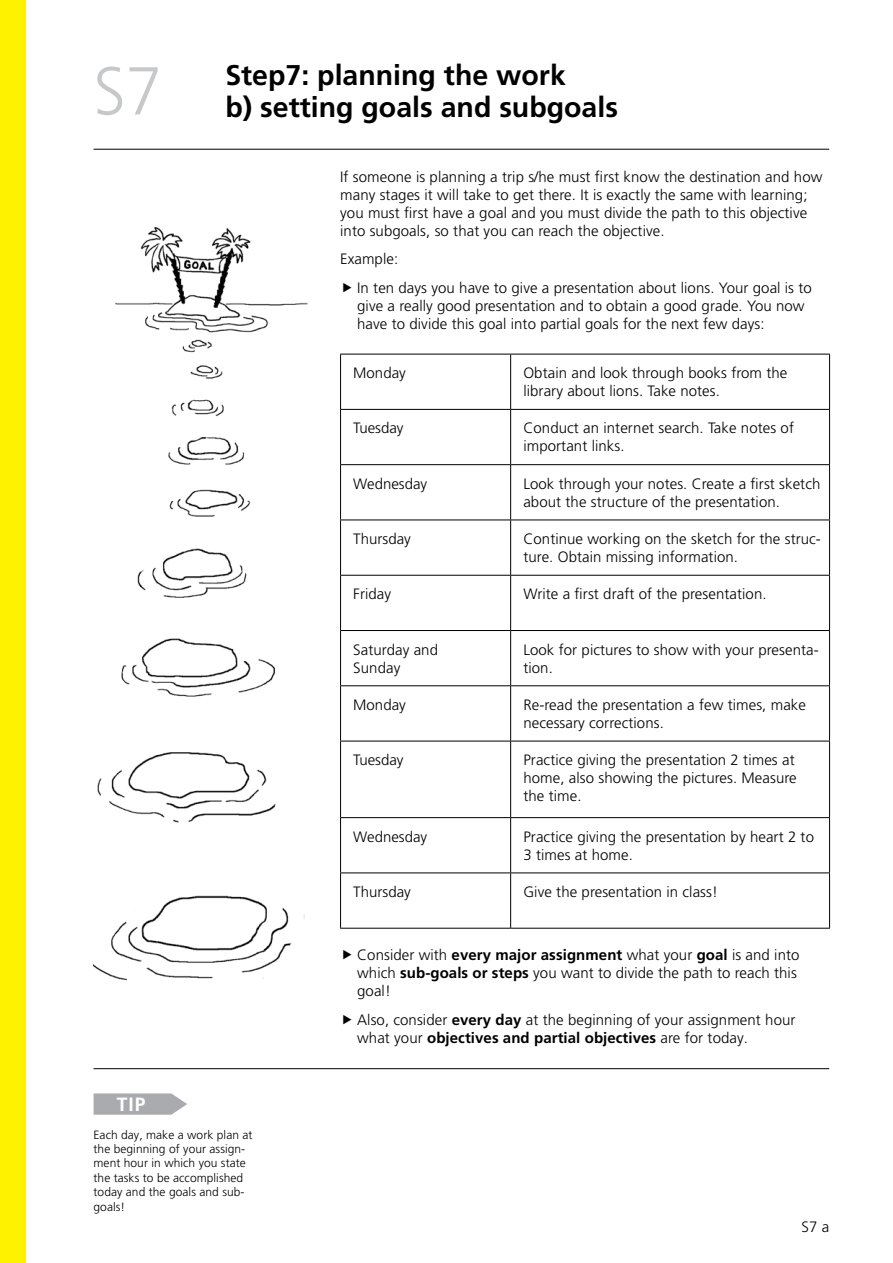
<style>
.page{position:relative;width:893px;height:1263px;background:#fff}
.page>*{position:absolute;margin:0;border:0;box-sizing:border-box;transform-origin:0 0}
.t1{font:300 67.5px "Frutiger LT Pro";color:#c7c8ca;scale:.95 1}
.t2{font:700 28.5px "Frutiger LT Pro";color:#000}
.t3{font:700 19.2px "Frutiger LT Pro";color:#fff}
.t4{font:300 15px/18px "Frutiger LT Pro";letter-spacing:.005em;color:#000}
.t5{font:300 12px/14.4px "Frutiger LT Pro";letter-spacing:.005em;color:#000}
.s1{font-weight:700}
</style>
<div class="page">
<img style="left:94px;top:227px;width:258px;height:754px">
<hr style="left:94px;top:149px;width:735px;height:1px;background:#000">
<hr style="left:340px;top:354px;width:171px;height:1px;background:#000">
<hr style="left:340px;top:354px;width:1px;height:55px;background:#000">
<hr style="left:511px;top:354px;width:319px;height:1px;background:#000">
<hr style="left:829px;top:354px;width:1px;height:55px;background:#000">
<hr style="left:340px;top:410px;width:1px;height:54px;background:#000">
<hr style="left:829px;top:410px;width:1px;height:54px;background:#000">
<hr style="left:340px;top:465px;width:1px;height:55px;background:#000">
<hr style="left:829px;top:465px;width:1px;height:55px;background:#000">
<hr style="left:340px;top:520px;width:1px;height:55px;background:#000">
<hr style="left:829px;top:520px;width:1px;height:55px;background:#000">
<hr style="left:340px;top:576px;width:1px;height:54px;background:#000">
<hr style="left:829px;top:576px;width:1px;height:54px;background:#000">
<hr style="left:340px;top:631px;width:1px;height:54px;background:#000">
<hr style="left:829px;top:631px;width:1px;height:54px;background:#000">
<hr style="left:340px;top:686px;width:1px;height:55px;background:#000">
<hr style="left:829px;top:686px;width:1px;height:55px;background:#000">
<hr style="left:340px;top:741px;width:1px;height:76px;background:#000">
<hr style="left:829px;top:741px;width:1px;height:76px;background:#000">
<hr style="left:340px;top:818px;width:1px;height:54px;background:#000">
<hr style="left:829px;top:818px;width:1px;height:54px;background:#000">
<hr style="left:340px;top:873px;width:1px;height:55px;background:#000">
<hr style="left:829px;top:873px;width:1px;height:55px;background:#000">
<hr style="left:340px;top:928px;width:171px;height:1px;background:#000">
<hr style="left:511px;top:928px;width:319px;height:1px;background:#000">
<hr style="left:510px;top:354px;width:1px;height:55px;background:#000">
<hr style="left:340px;top:409px;width:171px;height:1px;background:#000">
<hr style="left:511px;top:409px;width:319px;height:1px;background:#000">
<hr style="left:510px;top:410px;width:1px;height:54px;background:#000">
<hr style="left:340px;top:464px;width:171px;height:1px;background:#000">
<hr style="left:511px;top:464px;width:319px;height:1px;background:#000">
<hr style="left:510px;top:465px;width:1px;height:55px;background:#000">
<hr style="left:340px;top:520px;width:171px;height:1px;background:#000">
<hr style="left:511px;top:520px;width:319px;height:1px;background:#000">
<hr style="left:510px;top:520px;width:1px;height:55px;background:#000">
<hr style="left:340px;top:575px;width:171px;height:1px;background:#000">
<hr style="left:511px;top:575px;width:319px;height:1px;background:#000">
<hr style="left:510px;top:576px;width:1px;height:54px;background:#000">
<hr style="left:340px;top:630px;width:171px;height:1px;background:#000">
<hr style="left:511px;top:630px;width:319px;height:1px;background:#000">
<hr style="left:510px;top:631px;width:1px;height:54px;background:#000">
<hr style="left:340px;top:685px;width:171px;height:1px;background:#000">
<hr style="left:511px;top:685px;width:319px;height:1px;background:#000">
<hr style="left:510px;top:686px;width:1px;height:55px;background:#000">
<hr style="left:340px;top:741px;width:171px;height:1px;background:#000">
<hr style="left:511px;top:741px;width:319px;height:1px;background:#000">
<hr style="left:510px;top:741px;width:1px;height:76px;background:#000">
<hr style="left:340px;top:817px;width:171px;height:1px;background:#000">
<hr style="left:511px;top:817px;width:319px;height:1px;background:#000">
<hr style="left:510px;top:818px;width:1px;height:54px;background:#000">
<hr style="left:340px;top:872px;width:171px;height:1px;background:#000">
<hr style="left:511px;top:872px;width:319px;height:1px;background:#000">
<hr style="left:510px;top:873px;width:1px;height:55px;background:#000">
<svg style="left:94px;top:1093px;width:93px;height:22px;background:#b2b4b7"></svg>
<hr style="left:94px;top:1068px;width:735px;height:1px;background:#000">
<div style="left:0;top:0;width:26px;height:1263px;background:#fff200"></div>
<svg style="left:343px;top:949px;width:9px;height:10px"></svg>
<svg style="left:343px;top:283px;width:9px;height:9px"></svg>
<h1 class="t1" style="left:94px;top:52px;width:74px">S7</h1>
<p class="t3" style="left:117px;top:1093px;width:30px">TIP</p>
<h2 class="t2" style="left:225px;top:59px;width:342px">Step7: planning the work</h2>
<h2 class="t2" style="left:225px;top:90px;width:394px">b) setting goals and subgoals</h2>
<p class="t4" style="left:340px;top:168px;width:484px">If someone is planning a trip s/he must first know the destination and how many stages it will take to get there. It is exactly the same with learning; you must first have a goal and you must divide the path to this objective into subgoals, so that you can reach the objective.</p>
<p class="t4" style="left:357px;top:245px;width:456px;line-height:28.7px;text-indent:-17px">Example:<br>In ten days you have to give a presentation about lions. Your goal is to</p>
<p class="t4" style="left:357px;top:297px;width:449px">give a really good presentation and to obtain a good grade. You now have to divide this goal into partial goals for the next few days:</p>
<p class="t4" style="left:353px;top:364px;width:54px">Monday</p>
<p class="t4" style="left:523px;top:364px;width:265px">Obtain and look through books from the library about lions. Take notes.</p>
<p class="t4" style="left:353px;top:419px;width:52px">Tuesday</p>
<p class="t4" style="left:523px;top:419px;width:272px">Conduct an internet search. Take notes of important links.</p>
<p class="t4" style="left:353px;top:475px;width:75px">Wednesday</p>
<p class="t4" style="left:523px;top:475px;width:298px">Look through your notes. Create a first sketch about the structure of the presentation.</p>
<p class="t4" style="left:353px;top:530px;width:59px">Thursday</p>
<p class="t4" style="left:523px;top:530px;width:299px">Continue working on the sketch for the struc&shy;ture. Obtain missing information.</p>
<p class="t4" style="left:353px;top:585px;width:39px">Friday</p>
<p class="t4" style="left:523px;top:585px;width:245px">Write a first draft of the presentation.</p>
<p class="t4" style="left:353px;top:640px;width:86px">Saturday and<br>Sunday</p>
<p class="t4" style="left:523px;top:640px;width:297px">Look for pictures to show with your presenta&shy;tion.</p>
<p class="t4" style="left:353px;top:696px;width:54px">Monday</p>
<p class="t4" style="left:523px;top:696px;width:284px">Re-read the presentation a few times, make necessary corrections.</p>
<p class="t4" style="left:353px;top:751px;width:52px">Tuesday</p>
<p class="t4" style="left:523px;top:751px;width:275px">Practice giving the presentation 2 times at home, also showing the pictures. Measure the time.</p>
<p class="t4" style="left:353px;top:827px;width:75px">Wednesday</p>
<p class="t4" style="left:523px;top:827px;width:292px">Practice giving the presentation by heart 2 to<br>3 times at home.</p>
<p class="t4" style="left:353px;top:883px;width:59px">Thursday</p>
<p class="t4" style="left:523px;top:883px;width:196px">Give the presentation in class!</p>
<p class="t4" style="left:357px;top:946px;width:444px">Consider with <span class="s1">every major assignment</span> what your <span class="s1">goal</span> is and into which <span class="s1">sub-goals or steps</span> you want to divide the path to reach this goal!</p>
<p class="t4" style="left:357px;top:1010px;width:440px">Also, consider <span class="s1">every day</span> at the beginning of your assignment hour what your <span class="s1">objectives and partial objectives</span> are for today.</p>
<p class="t5" style="left:94px;top:1127px;width:161px">Each day, make a work plan at the beginning of your assign&shy;ment hour in which you state the tasks to be accomplished today and the goals and sub&shy;goals!</p>
<p class="t4" style="left:801px;top:1217px;width:29px">S7 a</p>
</div>
